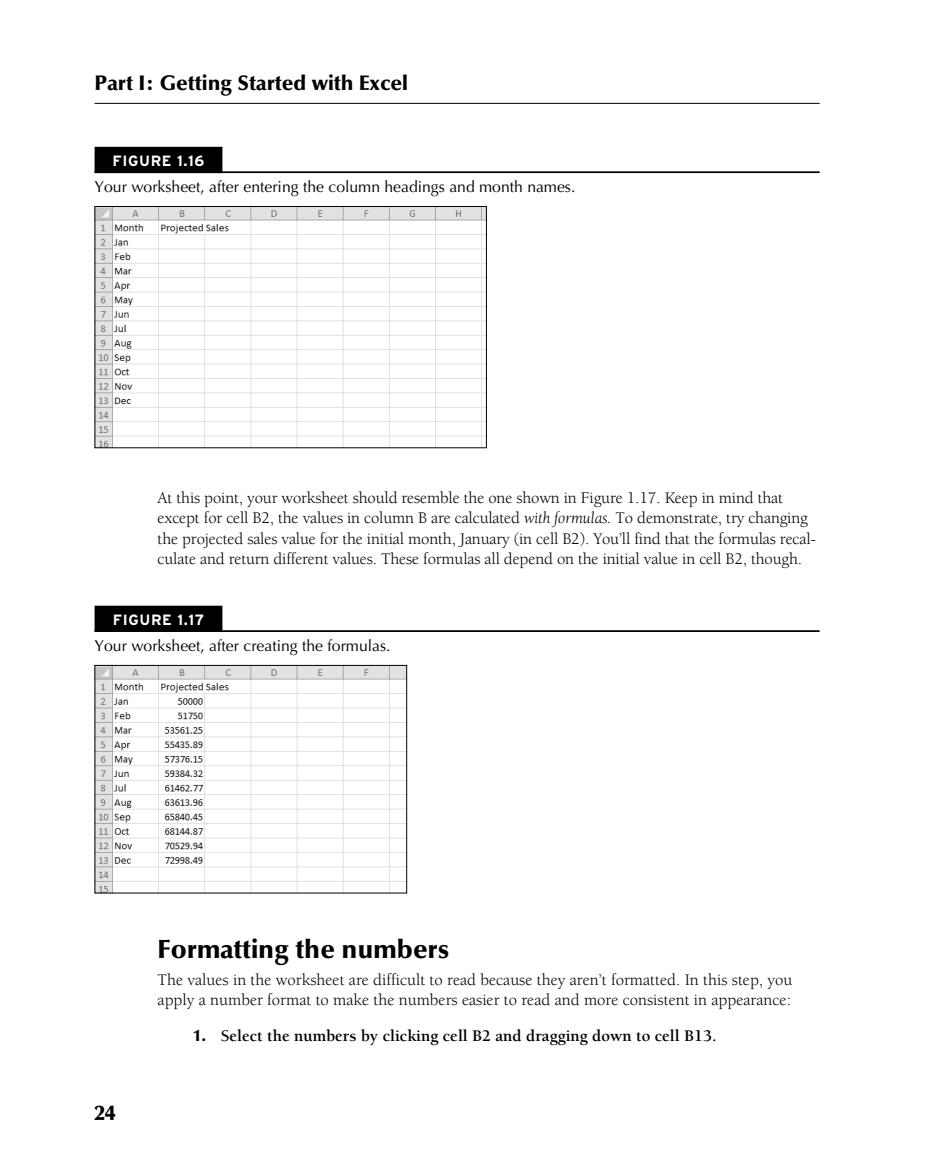
<style>
.page{position:relative;width:930px;height:1166px;background:#fff}
.page>*{position:absolute;margin:0;border:0;box-sizing:border-box;transform-origin:0 0}
.t1{font:900 26.25px "Optima LT Std";color:#000}
.t2{font:900 21px "Optima LT Std";color:#000}
.t3{font:16.62px/20.1px "Berkeley Std";letter-spacing:-.01em;color:#000}
.t4{font:700 16.62px "Berkeley Std";color:#000}
.t5{font:15.75px "Optima LT Std";color:#000}
.t6{font:700 14.88px "Interstate";letter-spacing:.04em;color:#fff}
.s1{font-style:italic}
.s2{font-family:"Optima LT Std";font-weight:900;font-size:16.28px}
</style>
<div class="page">
<hr style="left:94px;top:103px;width:725px;height:1px;background:#000">
<div style="left:94px;top:147px;width:128px;height:26px;background:#000"></div>
<hr style="left:94px;top:171px;width:725px;height:2px;background:#000">
<div style="left:94px;top:605px;width:128px;height:27px;background:#000"></div>
<hr style="left:94px;top:630px;width:725px;height:2px;background:#000">
<img style="left:96px;top:208px;width:388px;height:238px">
<div style="left:94px;top:206px;width:392px;height:242px;border:1px solid #000"></div>
<img style="left:96px;top:667px;width:309px;height:224px">
<div style="left:94px;top:665px;width:313px;height:228px;border:1px solid #000"></div>
<p class="t2" style="left:94px;top:74px;width:315px">Part I: Getting Started with Excel</p>
<p class="t6" style="left:113px;top:155px;width:93px">FIGURE 1.16</p>
<p class="t5" style="left:94px;top:180px;width:482px">Your worksheet, after entering the column headings and month names.</p>
<p class="t3" style="left:158px;top:489px;width:659px">At this point, your worksheet should resemble the one shown in Figure 1.17. Keep in mind that except for cell B2, the values in column B are calculated <span class="s1">with formulas.</span> To demonstrate, try changing the projected sales value for the initial month, January (in cell B2). You’ll find that the formulas recal&shy;culate and return different values. These formulas all depend on the initial value in cell B2, though.</p>
<p class="t6" style="left:113px;top:614px;width:93px">FIGURE 1.17</p>
<p class="t5" style="left:94px;top:639px;width:297px">Your worksheet, after creating the formulas.</p>
<p class="t2" style="left:94px;top:1104px;width:22px">24</p>
<h1 class="t1" style="left:158px;top:938px;width:293px">Formatting the numbers</h1>
<p class="t3" style="left:158px;top:971px;width:636px">The values in the worksheet are difficult to read because they aren’t formatted. In this step, you apply a number format to make the numbers easier to read and more consistent in appearance:</p>
<p class="t4" style="left:193px;top:1029px;width:524px"><span class="s2">1.</span> Select the numbers by clicking cell B2 and dragging down to cell B13.</p>
</div>
